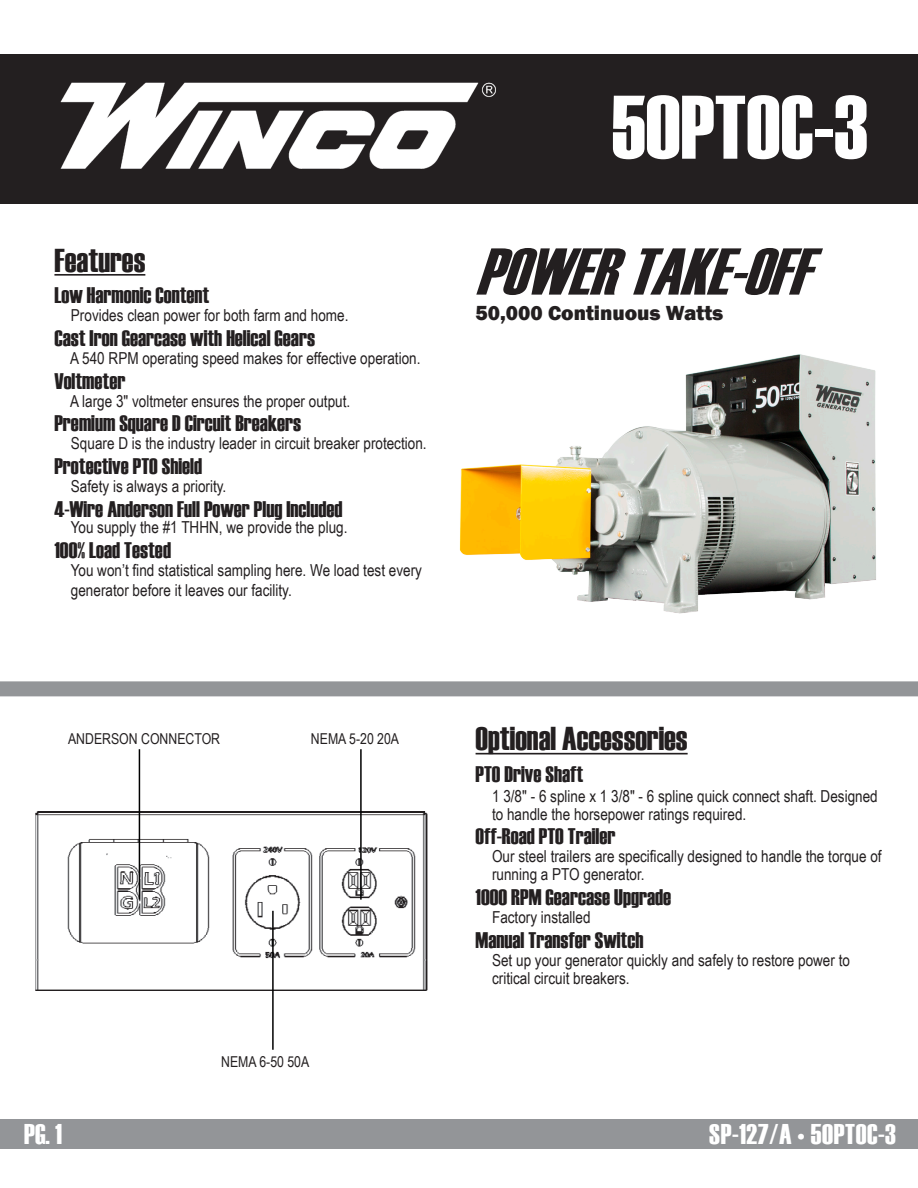
<style>
.page{position:relative;width:918px;height:1188px;background:#fff}
.page>*{position:absolute;margin:0;border:0;box-sizing:border-box;transform-origin:0 0}
.t1{font:90px "Haettenschweiler";color:#fff}
.t2{font:italic 66px "Haettenschweiler";color:#231f20}
.t3{font:33px "Haettenschweiler";color:#231f20}
.t4{font:28.5px "Haettenschweiler";letter-spacing:.02em;color:#fff}
.t5{font:22.5px "Haettenschweiler";color:#231f20}
.t6{font:800 21px "Franklin Gothic";color:#231f20}
.t7{font:16.5px "Arial Narrow";color:#231f20}
.t8{font:15px "Arial Narrow";color:#231f20}
</style>
<div class="page">
<img style="left:459px;top:354px;width:417px;height:260px">
<div style="left:0;top:54px;width:918px;height:150px;background:#231f20"></div>
<div style="left:0;top:1119px;width:918px;height:30px;background:#939598"></div>
<div style="left:0;top:681px;width:918px;height:15px;background:#939598"></div>
<hr style="left:54px;top:274px;width:91px;height:2px;background:#231f20">
<img style="left:60px;top:82px;width:436px;height:87px">
<hr style="left:476px;top:753px;width:212px;height:1px;background:#231f20">
<img style="left:35px;top:810px;width:393px;height:181px">
<img style="left:38px;top:811px;width:386px;height:1px">
<hr style="left:139px;top:749px;width:1px;height:151px;background:#000">
<hr style="left:360px;top:749px;width:2px;height:151px;background:#000">
<hr style="left:272px;top:911px;width:2px;height:139px;background:#000">
<p class="t3" style="left:54px;top:238px;width:92px">Features</p>
<p class="t5" style="left:54px;top:280px;width:156px">Low Harmonic Content</p>
<p class="t7" style="left:71px;top:303px;width:279px">Provides clean power for both farm and home.</p>
<p class="t5" style="left:54px;top:323px;width:262px">Cast Iron Gearcase with Helical Gears</p>
<p class="t7" style="left:70px;top:346px;width:352px">A 540 RPM operating speed makes for effective operation.</p>
<p class="t5" style="left:54px;top:365px;width:73px">Voltmeter</p>
<p class="t7" style="left:70px;top:389px;width:282px">A large 3" voltmeter ensures the proper output.</p>
<p class="t5" style="left:54px;top:408px;width:248px">Premium Square D Circuit Breakers</p>
<p class="t7" style="left:71px;top:431px;width:357px">Square D is the industry leader in circuit breaker protection.</p>
<p class="t5" style="left:54px;top:451px;width:149px">Protective PTO Shield</p>
<p class="t7" style="left:71px;top:474px;width:157px">Safety is always a priority.</p>
<p class="t5" style="left:54px;top:494px;width:289px">4-Wire Anderson Full Power Plug Included</p>
<p class="t7" style="left:71px;top:515px;width:278px">You supply the #1 THHN, we provide the plug.</p>
<p class="t5" style="left:54px;top:535px;width:118px">100% Load Tested</p>
<p class="t7" style="left:71px;top:558px;width:353px">You won’t find statistical sampling here. We load test every</p>
<p class="t7" style="left:71px;top:578px;width:222px">generator before it leaves our facility.</p>
<p class="t1" style="left:612px;top:66px;width:258px">50PTOC-3</p>
<p class="t2" style="left:475px;top:227px;width:364px">POWERTAKE-OFF</p>
<p class="t6" style="left:476px;top:300px;width:249px">50,000 Continuous Watts</p>
<p class="t8" style="left:68px;top:728px;width:154px">ANDERSON CONNECTOR</p>
<p class="t8" style="left:311px;top:728px;width:90px">NEMA 5-20 20A</p>
<p class="t8" style="left:221px;top:1051px;width:90px">NEMA 6-50 50A</p>
<p class="t3" style="left:476px;top:716px;width:214px">Optional Accessories</p>
<p class="t5" style="left:476px;top:759px;width:109px">PTO Drive Shaft</p>
<p class="t7" style="left:492px;top:784px;width:387px">1 3/8" - 6 spline x 1 3/8" - 6 spline quick connect shaft. Designed</p>
<p class="t7" style="left:492px;top:802px;width:256px">to handle the horsepower ratings required.</p>
<p class="t5" style="left:476px;top:821px;width:141px">Off-Road PTO Trailer</p>
<p class="t7" style="left:492px;top:844px;width:391px">Our steel trailers are specifically designed to handle the torque of</p>
<p class="t7" style="left:492px;top:862px;width:154px">running a PTO generator.</p>
<p class="t5" style="left:476px;top:882px;width:197px">1000 RPM Gearcase Upgrade</p>
<p class="t7" style="left:492px;top:905px;width:100px">Factory installed</p>
<p class="t5" style="left:476px;top:925px;width:169px">Manual Transfer Switch</p>
<p class="t7" style="left:492px;top:948px;width:360px">Set up your generator quickly and safely to restore power to</p>
<p class="t7" style="left:492px;top:966px;width:139px">critical circuit breakers.</p>
<p class="t4" style="left:24px;top:1115px;width:39px">PG. 1</p>
<p class="t4" style="left:709px;top:1115px;width:188px">SP-127/A • 50PTOC-3</p>
</div>
